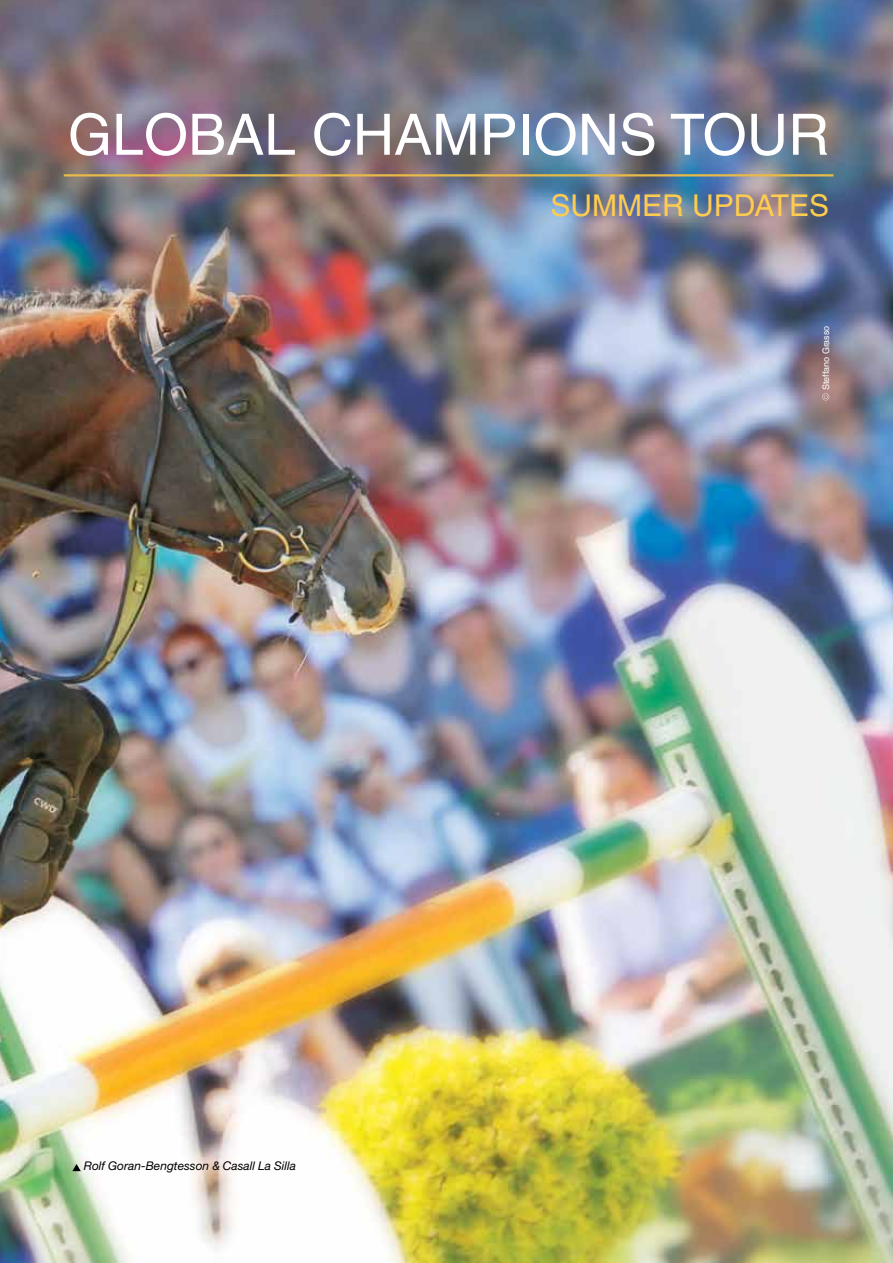
<style>
.page{position:relative;width:893px;height:1263px;background:#fff}
.page>*{position:absolute;margin:0;border:0;box-sizing:border-box;transform-origin:0 0}
.t1{font:57px "Helvetica";color:#fff}
.t2{font:30px "Helvetica";color:#fecc4f}
.t3{font:italic 12px "Helvetica Neue";color:#000}
.t4{font:9px "Helvetica";color:#fff}
</style>
<div class="page">
<img style="left:0;top:0;width:893px;height:1263px">
<hr style="left:64px;top:174px;width:769px;height:2px;background:#e8ba48">
<svg style="left:72px;top:1164px;width:9px;height:7px"></svg>
<svg style="left:822px;top:393px;width:7px;height:7px"></svg>
<h1 class="t1" style="left:68px;top:102px;width:763px">GLOBAL CHAMPIONS TOUR</h1>
<h2 class="t2" style="left:551px;top:188px;width:280px">SUMMER UPDATES</h2>
<p class="t3" style="left:84px;top:1159px;width:214px">Rolf Goran-Bengtesson &amp; Casall La Silla</p>
<p class="t4" style="left:821px;top:390px;width:66px;rotate:-90deg">Steffano Grasso</p>
</div>
